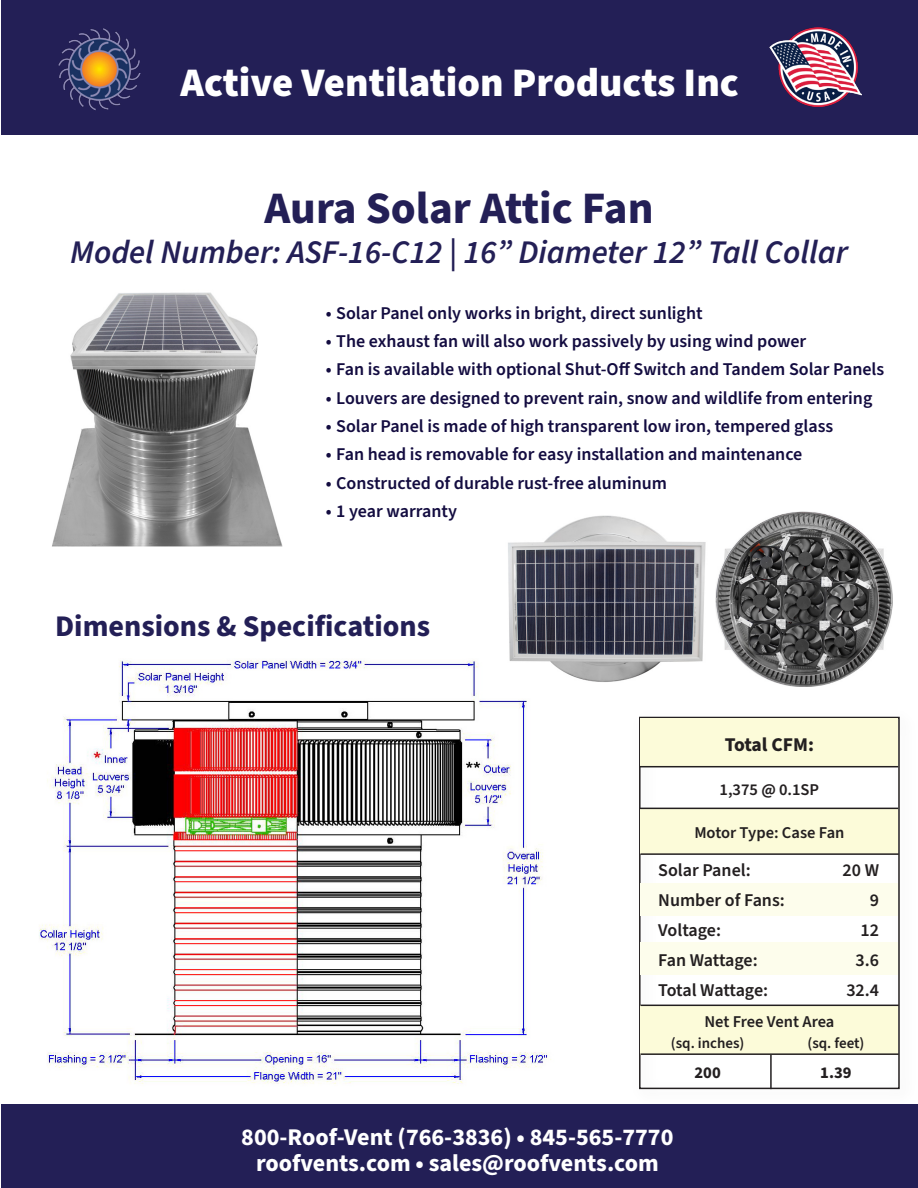
<style>
.page{position:relative;width:918px;height:1188px;background:#fff}
.page>*{position:absolute;margin:0;border:0;box-sizing:border-box;transform-origin:0 0}
.t1{font:700 45px "Source Sans Pro";color:#231f56}
.t2{font:900 40.5px "Source Sans Pro";color:#fff}
.t3{font:italic 600 33px "Source Sans Pro";color:#231f56}
.t4{font:700 30px "Source Sans Pro";color:#231f56}
.t5{font:700 24px/25.5px "Source Sans Pro";color:#fff;text-align:center}
.t6{font:700 19.5px "Source Sans Pro";letter-spacing:-.01em;color:#231f20}
.t7{font:600 18px "Source Sans Pro";color:#130c40}
.t8{font:600 18px "Source Sans Pro";color:#231f20}
.t9{font:600 18px "Source Sans Pro";letter-spacing:-.02em;color:#231f20}
.t10{font:600 16.5px "Source Sans Pro";color:#231f20}
.t11{font:700 16.5px "Source Sans Pro";color:#231f20}
.t12{font:600 15px "Source Sans Pro";color:#231f20}
</style>
<div class="page">
<div style="left:1px;top:0;width:917px;height:135px;background:#231f56"></div>
<img style="left:58px;top:28px;width:83px;height:83px">
<img style="left:769px;top:28px;width:92px;height:79px">
<div style="left:1px;top:1105px;width:917px;height:83px;background:#231f56"></div>
<img style="left:39px;top:660px;width:512px;height:424px">
<img style="left:52px;top:292px;width:231px;height:255px">
<img style="left:716px;top:512px;width:176px;height:175px">
<img style="left:506px;top:515px;width:200px;height:172px">
<div style="left:629px;top:706px;width:289px;height:403px;background:#fff"></div>
<div style="left:639px;top:717px;width:261px;height:372px;border:2px solid #231f20"></div>
<div style="left:640px;top:718px;width:258px;height:48px;background:#fcfbd9"></div>
<div style="left:640px;top:809px;width:258px;height:44px;background:#fcfbd9"></div>
<div style="left:641px;top:883px;width:257px;height:33px;background:#fdfdec"></div>
<div style="left:641px;top:942px;width:257px;height:33px;background:#fdfdec"></div>
<hr style="left:770px;top:1007px;width:2px;height:82px;background:#231f20">
<hr style="left:640px;top:853px;width:259px;height:2px;background:#231f20">
<hr style="left:640px;top:808px;width:258px;height:1px;background:#231f20">
<hr style="left:640px;top:766px;width:258px;height:1px;background:#231f20">
<div style="left:640px;top:1005px;width:258px;height:50px;background:#fcfbd9"></div>
<hr style="left:640px;top:1005px;width:259px;height:1px;background:#231f20">
<hr style="left:640px;top:1053px;width:259px;height:2px;background:#231f20">
<h2 class="t2" style="left:180px;top:54px;width:560px">Active Ventilation Products Inc</h2>
<p class="t1" style="left:264px;top:178px;width:391px">Aura Solar Attic Fan</p>
<p class="t3" style="left:70px;top:230px;width:779px">Model Number: ASF-16-C12 | 16” Diameter 12” Tall Collar</p>
<p class="t7" style="left:326px;top:301px;width:378px">• Solar Panel only works in bright, direct sunlight</p>
<p class="t7" style="left:326px;top:329px;width:482px">• The exhaust fan will also work passively by using wind power</p>
<p class="t7" style="left:326px;top:357px;width:560px">• Fan is available with optional Shut-Off Switch and Tandem Solar Panels</p>
<p class="t7" style="left:326px;top:386px;width:548px">• Louvers are designed to prevent rain, snow and wildlife from entering</p>
<p class="t7" style="left:326px;top:414px;width:509px">• Solar Panel is made of high transparent low iron, tempered glass</p>
<p class="t7" style="left:326px;top:442px;width:478px">• Fan head is removable for easy installation and maintenance</p>
<p class="t7" style="left:326px;top:471px;width:343px">• Constructed of durable rust-free aluminum</p>
<p class="t7" style="left:326px;top:499px;width:133px">• 1 year warranty</p>
<p class="t4" style="left:55px;top:606px;width:376px">Dimensions &amp; Specifications</p>
<p class="t6" style="left:725px;top:731px;width:91px">Total CFM:</p>
<p class="t10" style="left:720px;top:778px;width:101px">1,375 @ 0.1SP</p>
<p class="t10" style="left:694px;top:822px;width:152px">Motor Type: Case Fan</p>
<p class="t8" style="left:658px;top:858px;width:94px">Solar Panel:</p>
<p class="t8" style="left:843px;top:858px;width:38px">20 W</p>
<p class="t8" style="left:658px;top:888px;width:128px">Number of Fans:</p>
<p class="t8" style="left:870px;top:888px;width:11px">9</p>
<p class="t8" style="left:658px;top:918px;width:64px">Voltage:</p>
<p class="t8" style="left:861px;top:918px;width:20px">12</p>
<p class="t8" style="left:658px;top:948px;width:101px">Fan Wattage:</p>
<p class="t8" style="left:856px;top:948px;width:25px">3.6</p>
<p class="t9" style="left:658px;top:978px;width:111px">Total Wattage:</p>
<p class="t8" style="left:846px;top:978px;width:34px">32.4</p>
<p class="t10" style="left:704px;top:1011px;width:132px">Net Free Vent Area</p>
<p class="t12" style="left:671px;top:1033px;width:75px">(sq. inches)</p>
<p class="t12" style="left:807px;top:1033px;width:59px">(sq. feet)</p>
<p class="t11" style="left:695px;top:1062px;width:28px">200</p>
<p class="t11" style="left:820px;top:1062px;width:33px">1.39</p>
<h3 class="t5" style="left:241px;top:1125px;width:434px">800-Roof-Vent (766-3836) • 845-565-7770 roofvents.com • sales@roofvents.com</h3>
</div>
